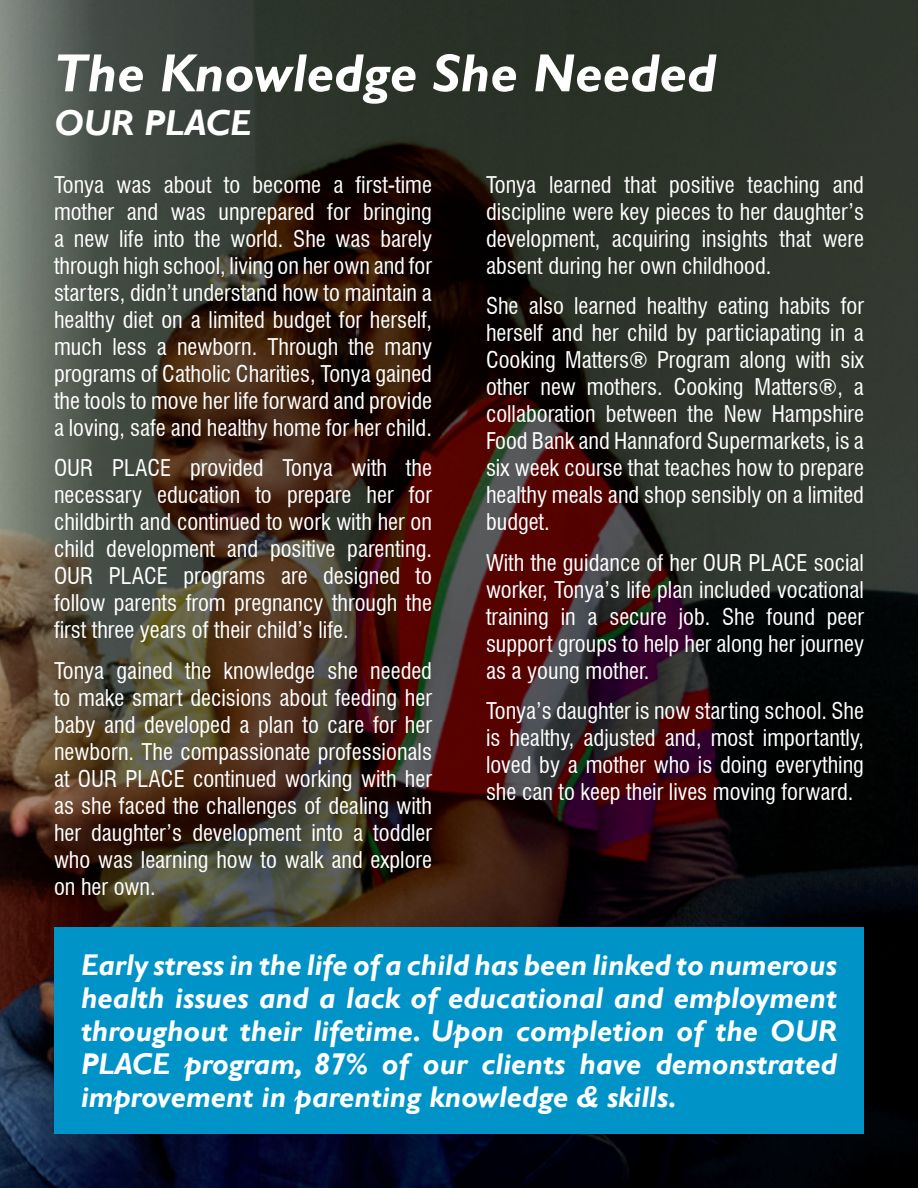
<style>
.page{position:relative;width:918px;height:1188px;background:#fff}
.page>*{position:absolute;margin:0;border:0;box-sizing:border-box;transform-origin:0 0}
.t1{font:italic 700 54px "Gill Sans";color:#fff}
.t2{font:italic 700 36px "Gill Sans";color:#fff}
.t3{font:italic 700 30px/33px "Gill Sans";color:#fff;text-align:justify}
.t4{font:condensed 22.5px/27px "Swiss 721 BT";color:#fff;text-align:justify}
</style>
<div class="page">
<img style="left:0;top:0;width:918px;height:1188px">
<div style="left:54px;top:927px;width:810px;height:207px;background:#0093c8"></div>
<h1 class="t1" style="left:54px;top:42px;width:664px">The Knowledge She Needed</h1>
<h2 class="t2" style="left:54px;top:101px;width:199px">OUR PLACE</h2>
<p class="t4" style="left:54px;top:171px;width:380px">Tonya was about to become a first-time mother and was unprepared for bringing a new life into the world. She was barely through high school, living on her own and for starters, didn’t understand how to maintain a healthy diet on a limited budget for herself, much less a newborn. Through the many programs of Catholic Charities, Tonya gained the tools to move her life forward and provide a loving, safe and healthy home for her child.</p>
<p class="t4" style="left:54px;top:454px;width:380px">OUR PLACE provided Tonya with the necessary education to prepare her for childbirth and continued to work with her on child development and positive parenting.<br>OUR PLACE programs are designed to follow parents from pregnancy through the first three years of their child’s life.</p>
<p class="t4" style="left:54px;top:657px;width:380px">Tonya gained the knowledge she needed to make smart decisions about feeding her baby and developed a plan to care for her newborn. The compassionate professionals at OUR PLACE continued working with her as she faced the challenges of dealing with her daughter’s development into a toddler who was learning how to walk and explore on her own.</p>
<p class="t4" style="left:486px;top:171px;width:380px">Tonya learned that positive teaching and discipline were key pieces to her daughter’s development, acquiring insights that were absent during her own childhood.</p>
<p class="t4" style="left:486px;top:292px;width:380px">She also learned healthy eating habits for herself and her child by particiapating in a Cooking Matters® Program along with six other new mothers. Cooking Matters®, a collaboration between the New Hampshire Food Bank and Hannaford Supermarkets, is a six week course that teaches how to prepare healthy meals and shop sensibly on a limited budget.</p>
<p class="t4" style="left:486px;top:549px;width:380px">With the guidance of her OUR PLACE social worker, Tonya’s life plan included vocational training in a secure job. She found peer support groups to help her along her journey as a young mother.</p>
<p class="t4" style="left:486px;top:697px;width:380px">Tonya’s daughter is now starting school. She is healthy, adjusted and, most importantly, loved by a mother who is doing everything she can to keep their lives moving forward.</p>
<p class="t3" style="left:81px;top:949px;width:758px">Early stress in the life of a child has been linked to numerous health issues and a lack of educational and employment throughout their lifetime. Upon completion of the OUR PLACE program, 87% of our clients have demonstrated improvement in parenting knowledge &amp; skills.</p>
</div>
